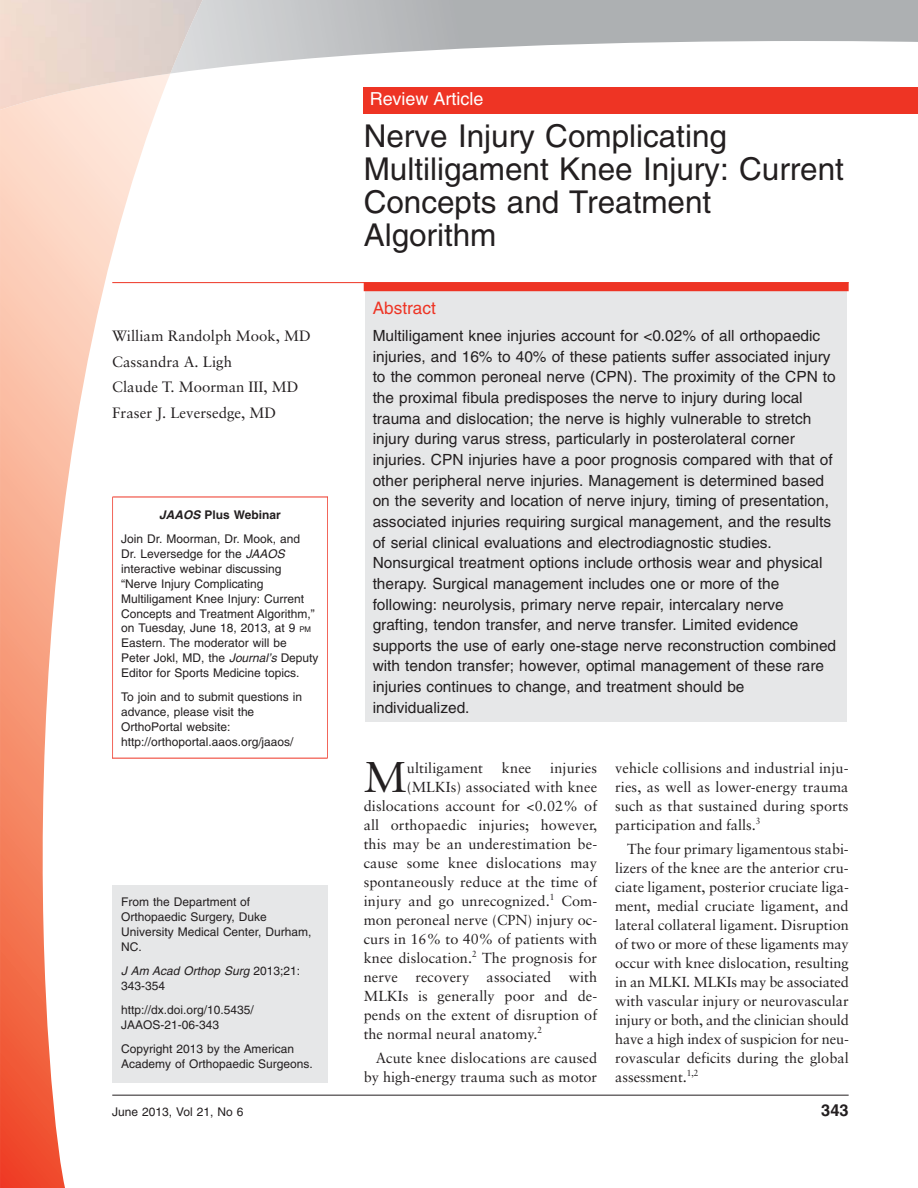
<style>
.page{position:relative;width:918px;height:1188px;background:#fff}
.page>*{position:absolute;margin:0;border:0;box-sizing:border-box;transform-origin:0 0}
.t1{font:43.05px "Sabon";color:#231f20}
.t2{font:31.5px/33px "Helvetica";color:#231f20}
.t3{font:18px "Helvetica";color:#fff}
.t4{font:17.25px "Helvetica";color:#ee3424}
.t5{font:700 16.5px "Helvetica";color:#231f20}
.t6{font:15.45px/20.7px "Helvetica";color:#231f20}
.t7{font:15px/25.5px "Sabon";color:#231f20}
.t8{font:14.55px/19px "Sabon";letter-spacing:.005em;color:#231f20;text-align:justify}
.t9{font:12px/15px "Helvetica";color:#231f20}
.t10{font:italic 12px/15px "Helvetica";color:#231f20}
.s1{font-weight:700;font-style:italic}
.s2{font-weight:700}
.s3{font-style:italic}
.s4{font-size:7.8px}
.s5{font-style:normal}
</style>
<div class="page">
<svg style="left:206px;top:0;width:712px;height:110px"></svg>
<svg style="left:0;top:110px;width:170px;height:1078px"></svg>
<div style="left:112px;top:885px;width:216px;height:198px;background:#e6e7e8"></div>
<div style="left:364px;top:87px;width:554px;height:27px;background:#ee3424"></div>
<div style="left:365px;top:290px;width:482px;height:432px;background:#e6e7e8"></div>
<hr style="left:112px;top:282px;width:737px;height:1px;background:#ee3424">
<div style="left:364px;top:282px;width:485px;height:9px;background:#ee3424"></div>
<hr style="left:112px;top:497px;width:1px;height:262px;background:#ee3424">
<hr style="left:113px;top:497px;width:215px;height:1px;background:#ee3424">
<hr style="left:327px;top:497px;width:1px;height:262px;background:#ee3424">
<hr style="left:112px;top:758px;width:215px;height:1px;background:#ee3424">
<hr style="left:112px;top:1095px;width:737px;height:1px;background:#231f20">
<p class="t3" style="left:370px;top:92px;width:115px">Review Article</p>
<p class="t7" style="left:112px;top:325px;width:200px">William Randolph Mook, MD<br>Cassandra A. Ligh<br>Claude T. Moorman III, MD<br>Fraser J. Leversedge, MD</p>
<p class="t9" style="left:121px;top:504px;width:180px;line-height:24px;text-indent:38px"><span class="s1">JAAOS</span> <span class="s2">Plus Webinar<br></span>Join Dr. Moorman, Dr. Mook, and</p>
<p class="t9" style="left:121px;top:547px;width:199px">Dr. Leversedge for the <span class="s3">JAAOS </span>interactive webinar discussing “Nerve Injury Complicating Multiligament Knee Injury: Current Concepts and Treatment Algorithm,” on Tuesday, June 18, 2013, at 9 <span class="s4">PM </span>Eastern. The moderator will be<br>Peter Jokl, MD, the <span class="s3">Journal’s</span> Deputy Editor for Sports Medicine topics.</p>
<p class="t9" style="left:121px;top:691px;width:182px">To join and to submit questions in advance, please visit the<br>OrthoPortal website: http://orthoportal.aaos.org/jaaos/</p>
<p class="t9" style="left:121px;top:896px;width:192px">From the Department of<br>Orthopaedic Surgery, Duke<br>University Medical Center, Durham,<br>NC.</p>
<p class="t10" style="left:121px;top:965px;width:180px">J Am Acad Orthop Surg <span class="s5">2013;21:<br>343-354</span></p>
<p class="t9" style="left:121px;top:1004px;width:134px">http://dx.doi.org/10.5435/<br>JAAOS-21-06-343</p>
<p class="t9" style="left:121px;top:1042px;width:193px">Copyright 2013 by the American<br>Academy of Orthopaedic Surgeons.</p>
<h2 class="t2" style="left:364px;top:123px;width:482px">Nerve Injury Complicating<br>Multiligament Knee Injury: Current<br>Concepts and Treatment<br>Algorithm</h2>
<p class="t4" style="left:373px;top:302px;width:65px">Abstract</p>
<p class="t6" style="left:373px;top:327px;width:465px">Multiligament knee injuries account for &lt;0.02% of all orthopaedic injuries, and 16% to 40% of these patients suffer associated injury to the common peroneal nerve (CPN). The proximity of the CPN to the proximal fibula predisposes the nerve to injury during local trauma and dislocation; the nerve is highly vulnerable to stretch injury during varus stress, particularly in posterolateral corner injuries. CPN injuries have a poor prognosis compared with that of other peripheral nerve injuries. Management is determined based on the severity and location of nerve injury, timing of presentation, associated injuries requiring surgical management, and the results of serial clinical evaluations and electrodiagnostic studies.<br>Nonsurgical treatment options include orthosis wear and physical therapy. Surgical management includes one or more of the following: neurolysis, primary nerve repair, intercalary nerve grafting, tendon transfer, and nerve transfer. Limited evidence supports the use of early one-stage nerve reconstruction combined with tendon transfer; however, optimal management of these rare injuries continues to change, and treatment should be individualized.</p>
<h1 class="t1" style="left:364px;top:759px;width:45px">M</h1>
<p class="t8" style="left:407px;top:760px;width:78px">ultiligament</p>
<p class="t8" style="left:502px;top:760px;width:31px">knee</p>
<p class="t8" style="left:550px;top:760px;width:48px">injuries</p>
<p class="t8" style="left:407px;top:779px;width:192px">(MLKIs) associated with knee</p>
<p class="t8" style="left:364px;top:798px;width:235px">dislocations account for &lt;0.02% of</p>
<p class="t8" style="left:364px;top:817px;width:235px">all orthopaedic injuries; however,</p>
<p class="t8" style="left:364px;top:836px;width:235px">this may be an underestimation be-</p>
<p class="t8" style="left:364px;top:855px;width:235px">cause some knee dislocations may</p>
<p class="t8" style="left:364px;top:874px;width:235px">spontaneously reduce at the time of</p>
<p class="t8" style="left:364px;top:893px;width:235px">injury and go unrecognized.<sup>1</sup> Com-</p>
<p class="t8" style="left:364px;top:912px;width:235px">mon peroneal nerve (CPN) injury oc-</p>
<p class="t8" style="left:364px;top:931px;width:235px">curs in 16% to 40% of patients with</p>
<p class="t8" style="left:364px;top:950px;width:235px">knee dislocation.<sup>2</sup> The prognosis for</p>
<p class="t8" style="left:364px;top:969px;width:235px">nerve recovery associated with</p>
<p class="t8" style="left:364px;top:988px;width:235px">MLKIs is generally poor and de-</p>
<p class="t8" style="left:364px;top:1007px;width:235px">pends on the extent of disruption of</p>
<p class="t8" style="left:364px;top:1026px;width:180px">the normal neural anatomy.<sup>2</sup></p>
<p class="t8" style="left:364px;top:1049px;width:235px;text-align:right">Acute knee dislocations are caused by high-energy trauma such as motor</p>
<p class="t8" style="left:615px;top:760px;width:235px">vehicle collisions and industrial inju&shy;ries, as well as lower-energy trauma such as that sustained during sports participation and falls.<sup>3</sup></p>
<p class="t8" style="left:615px;top:840px;width:235px;text-indent:12px">The four primary ligamentous stabi&shy;lizers of the knee are the anterior cru&shy;ciate ligament, posterior cruciate liga&shy;ment, medial cruciate ligament, and lateral collateral ligament. Disruption of two or more of these ligaments may occur with knee dislocation, resulting in an MLKI. MLKIs may be associated with vascular injury or neurovascular injury or both, and the clinician should have a high index of suspicion for neu&shy;rovascular deficits during the global assessment.<sup>1,2</sup></p>
<p class="t9" style="left:112px;top:1105px;width:133px">June 2013, Vol 21, No 6</p>
<p class="t5" style="left:821px;top:1104px;width:29px">343</p>
</div>
